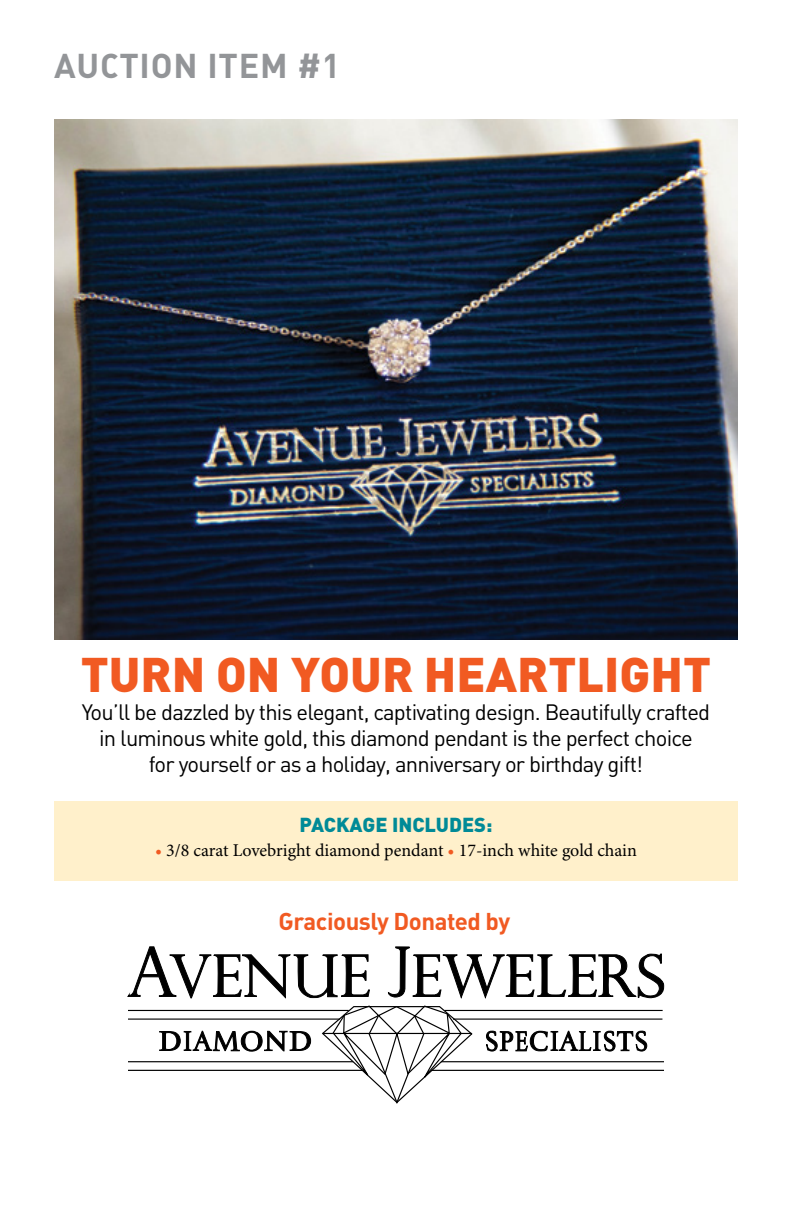
<style>
.page{position:relative;width:792px;height:1224px;background:#fff}
.page>*{position:absolute;margin:0;border:0;box-sizing:border-box;transform-origin:0 0}
.t1{font:900 48px "DIN";color:#f15a22}
.t2{font:700 34px "DIN";letter-spacing:.025em;color:#939598}
.t3{font:700 24px "DIN";letter-spacing:-.02em;color:#f15a22}
.t4{font:22px/26px "DIN";letter-spacing:-.035em;color:#000;text-align:center}
.t5{font:900 20px "DIN";color:#008a97}
.t6{font:18px "Minion Pro";letter-spacing:-.005em;color:#000}
.s1{color:#f15a22}
</style>
<div class="page">
<img style="left:54px;top:119px;width:684px;height:520px">
<svg style="left:128px;top:947px;width:536px;height:157px"></svg>
<div style="left:54px;top:801px;width:684px;height:80px;background:#fff0cb"></div>
<h2 class="t2" style="left:54px;top:44px;width:288px">AUCTION ITEM #1</h2>
<h1 class="t1" style="left:81px;top:643px;width:632px">TURN ON YOUR HEARTLIGHT</h1>
<p class="t4" style="left:82px;top:699px;width:630px">You’ll be dazzled by this elegant, captivating design. Beautifully crafted in luminous white gold, this diamond pendant is the perfect choice<br>for yourself or as a holiday, anniversary or birthday gift!</p>
<p class="t5" style="left:300px;top:811px;width:194px">PACKAGE INCLUDES:</p>
<p class="t6" style="left:155px;top:839px;width:483px"><span class="s1">•</span> 3/8 carat Lovebright diamond pendant <span class="s1">•</span> 17-inch white gold chain</p>
<p class="t3" style="left:279px;top:905px;width:233px">Graciously Donated by</p>
</div>
